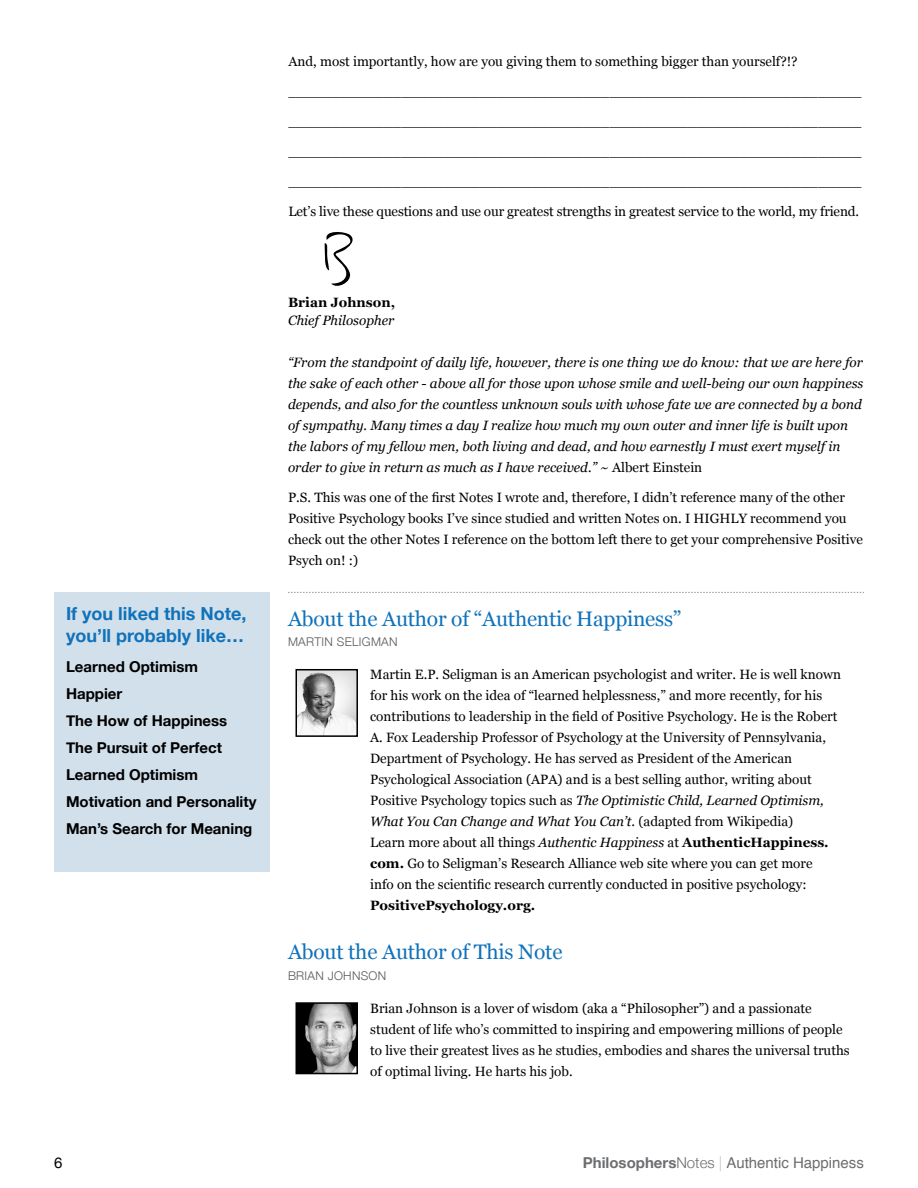
<style>
.page{position:relative;width:918px;height:1188px;background:#fff}
.page>*{position:absolute;margin:0;border:0;box-sizing:border-box;transform-origin:0 0}
.t1{font:21px "Georgia";letter-spacing:-.01em;color:#1072ba}
.t2{font:700 18px/21.6px "Helvetica Neue";color:#1072ba}
.RECOMMENDATION_H2{font:700 15px "Helvetica Neue";color:#000}
.t3{font:15px "Helvetica";color:#6d6e71}
.t4{font:15px "Helvetica Neue";color:#000}
.t5{font:13.5px/21px "Georgia";color:#000}
.P_TITLE{font:italic 13.5px/21px "Georgia";color:#000}
.P_BOLD_NAME{font:700 13.5px "Georgia";color:#000}
.META{font:300 12px "Helvetica Neue";letter-spacing:.025em;color:#58595b}
.s1{font-style:normal}
.s2{font-style:italic}
.s3{font-weight:700}
.s4{font-family:"Helvetica Neue";font-weight:700}
.s5{font-family:"Helvetica Neue";font-weight:300}
.s6{font-family:"Helvetica Neue";font-weight:200}
</style>
<div class="page">
<div style="left:54px;top:592px;width:216px;height:279px;background:#d2e0eb"></div>
<svg style="left:288px;top:592px;width:576px;height:1px"></svg>
<img style="left:299px;top:672px;width:56px;height:62px">
<div style="left:296px;top:669px;width:62px;height:68px;border:2px solid #000"></div>
<img style="left:299px;top:1005px;width:56px;height:66px">
<div style="left:296px;top:1002px;width:62px;height:72px;border:2px solid #000"></div>
<svg style="left:324px;top:231px;width:29px;height:55px"></svg>
<p class="t5" style="left:288px;top:51px;width:511px">And, most importantly, how are you giving them to something bigger than yourself?!?</p>
<p class="t5" style="left:288px;top:81px;width:574px">__________________________________________________________________</p>
<p class="t5" style="left:288px;top:111px;width:574px">__________________________________________________________________</p>
<p class="t5" style="left:288px;top:141px;width:574px">__________________________________________________________________</p>
<p class="t5" style="left:288px;top:171px;width:574px">__________________________________________________________________</p>
<p class="t5" style="left:288px;top:201px;width:572px">Let’s live these questions and use our greatest strengths in greatest service to the world, my friend.</p>
<h3 class="t2" style="left:66px;top:603px;width:182px">If you liked this Note, you’ll probably like…</h3>
<p class="RECOMMENDATION_H2" style="left:66px;top:657px;width:134px">Learned Optimism</p>
<p class="RECOMMENDATION_H2" style="left:66px;top:684px;width:58px">Happier</p>
<p class="RECOMMENDATION_H2" style="left:66px;top:711px;width:163px">The How of Happiness</p>
<p class="RECOMMENDATION_H2" style="left:66px;top:738px;width:158px">The Pursuit of Perfect</p>
<p class="RECOMMENDATION_H2" style="left:66px;top:765px;width:134px">Learned Optimism</p>
<p class="RECOMMENDATION_H2" style="left:66px;top:792px;width:192px">Motivation and Personality</p>
<p class="RECOMMENDATION_H2" style="left:66px;top:819px;width:188px">Man’s Search for Meaning</p>
<p class="P_BOLD_NAME" style="left:288px;top:294px;width:109px">Brian Johnson,</p>
<p class="P_TITLE" style="left:288px;top:310px;width:108px">Chief Philosopher</p>
<p class="P_TITLE" style="left:288px;top:352px;width:577px">“From the standpoint of daily life, however, there is one thing we do know: that we are here for the sake of each other - above all for those upon whose smile and well-being our own happiness depends, and also for the countless unknown souls with whose fate we are connected by a bond of sympathy. Many times a day I realize how much my own outer and inner life is built upon the labors of my fellow men, both living and dead, and how earnestly I must exert myself in order to give in return as much as I have received.” <span class="s1">~ Albert Einstein</span></p>
<p class="t5" style="left:288px;top:487px;width:576px">P.S. This was one of the first Notes I wrote and, therefore, I didn’t reference many of the other Positive Psychology books I’ve since studied and written Notes on. I HIGHLY recommend you check out the other Notes I reference on the bottom left there to get your comprehensive Positive Psych on! :)</p>
<h1 class="t1" style="left:288px;top:606px;width:395px">About the Author of “Authentic Happiness”</h1>
<p class="META" style="left:288px;top:635px;width:111px">MARTIN SELIGMAN</p>
<p class="t5" style="left:370px;top:664px;width:472px">Martin E.P. Seligman is an American psychologist and writer. He is well known for his work on the idea of “learned helplessness,” and more recently, for his contributions to leadership in the field of Positive Psychology. He is the Robert A. Fox Leadership Professor of Psychology at the University of Pennsylvania, Department of Psychology. He has served as President of the American Psychological Association (APA) and is a best selling author, writing about Positive Psychology topics such as <span class="s2">The Optimistic Child, Learned Optimism, What You Can Change and What You Can’t</span>. (adapted from Wikipedia)<br>Learn more about all things <span class="s2">Authentic Happiness</span> at <span class="s3">AuthenticHappiness. com.</span> Go to Seligman’s Research Alliance web site where you can get more<br>info on the scientific research currently conducted in positive psychology:<br><span class="s3">PositivePsychology.org.</span></p>
<h1 class="t1" style="left:288px;top:939px;width:276px">About the Author of This Note</h1>
<p class="META" style="left:288px;top:968px;width:100px">BRIAN JOHNSON</p>
<p class="t5" style="left:370px;top:998px;width:481px">Brian Johnson is a lover of wisdom (aka a “Philosopher”) and a passionate student of life who’s committed to inspiring and empowering millions of people to live their greatest lives as he studies, embodies and shares the universal truths of optimal living. He harts his job.</p>
<p class="t4" style="left:54px;top:1153px;width:10px">6</p>
<p class="t3" style="left:583px;top:1151px;width:283px"><span class="s4">Philosophers</span><span class="s5">Notes</span> <span class="s6">|</span> Authentic Happiness</p>
</div>
